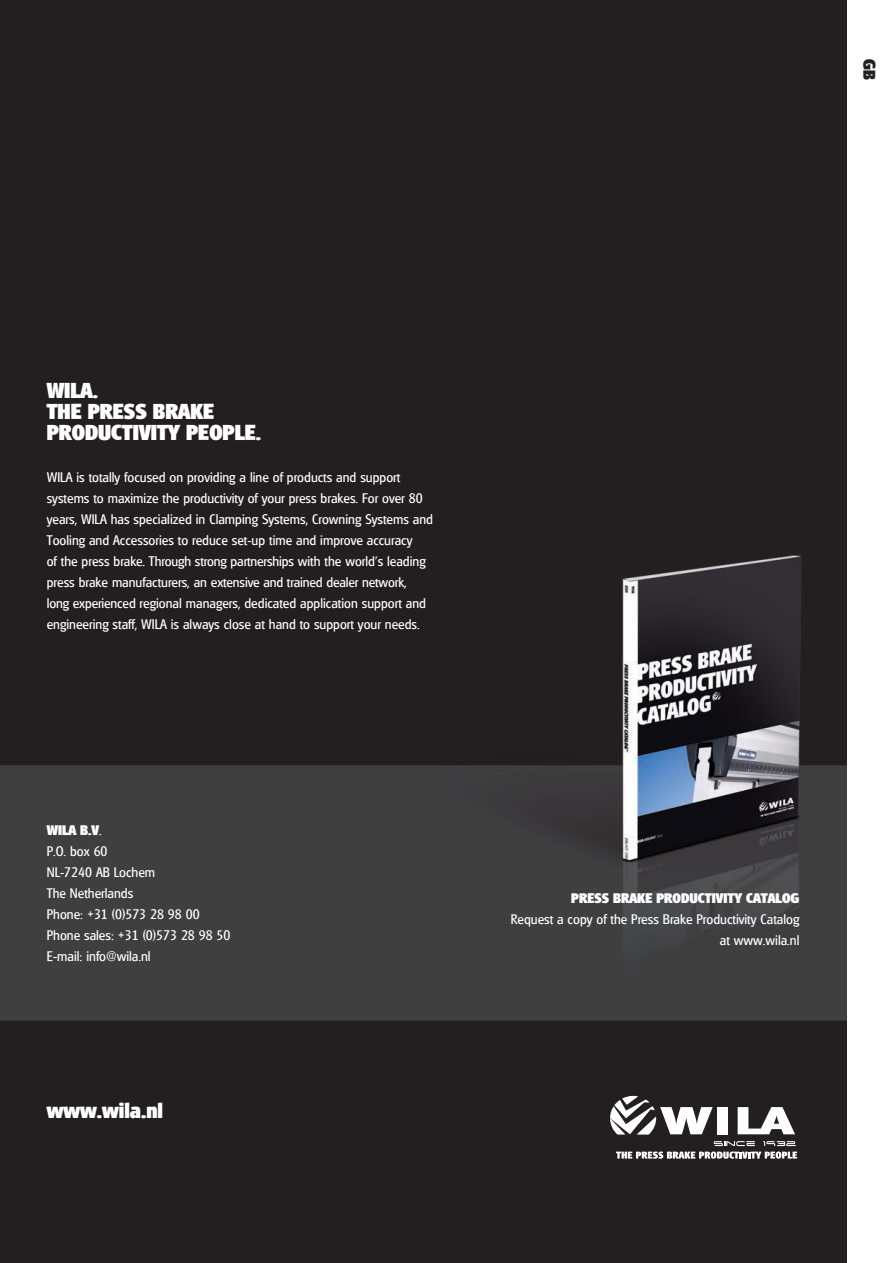
<style>
.page{position:relative;width:893px;height:1263px;background:#fff}
.page>*{position:absolute;margin:0;border:0;box-sizing:border-box;transform-origin:0 0}
.t1{font:800 21px/21px "Glasgow WILA";color:#fff}
.t2{font:800 16.5px "Glasgow WILA";color:#231f20}
.t3{font:13.5px/21px "Glasgow WILA";color:#fff}
.t4{font:800 13.5px "Glasgow WILA";color:#fff}
.s1{font-weight:800}
</style>
<div class="page">
<div style="left:0;top:0;width:846px;height:1263px;background:#231f20"></div>
<img style="left:0;top:555px;width:846px;height:604px">
<svg style="left:610px;top:1096px;width:103px;height:38px"></svg>
<div style="left:717px;top:1107px;width:11px;height:27px;background:#fff"></div>
<svg style="left:738px;top:1107px;width:57px;height:27px"></svg>
<svg style="left:616px;top:1141px;width:181px;height:18px"></svg>
<p class="t2" style="left:879px;top:59px;width:22px;rotate:90deg">GB</p>
<h1 class="t1" style="left:47px;top:380px;width:216px">WILA.<br>THE PRESS BRAKE<br>PRODUCTIVITY PEOPLE.</h1>
<p class="t3" style="left:47px;top:467px;width:388px">WILA is totally focused on providing a line of products and support systems to maximize the productivity of your press brakes. For over 80 years, WILA has specialized in Clamping Systems, Crowning Systems and Tooling and Accessories to reduce set-up time and improve accuracy<br>of the press brake. Through strong partnerships with the world’s leading press brake manufacturers, an extensive and trained dealer network,<br>long experienced regional managers, dedicated application support and engineering staff, WILA is always close at hand to support your needs.</p>
<p class="t3" style="left:47px;top:819px;width:185px"><span class="s1">WILA B.V</span>.<br>P.O. box 60<br>NL-7240 AB Lochem<br>The Netherlands<br>Phone: +31 (0)573 28 98 00<br>Phone sales: +31 (0)573 28 98 50<br>E-mail: info@wila.nl</p>
<h1 class="t1" style="left:47px;top:1100px;width:118px">www.wila.nl</h1>
<p class="t4" style="left:571px;top:890px;width:230px">PRESS BRAKE PRODUCTIVITY CATALOG</p>
<p class="t3" style="left:511px;top:908px;width:290px;text-align:right">Request a copy of the Press Brake Productivity Catalog at www.wila.nl</p>
</div>
